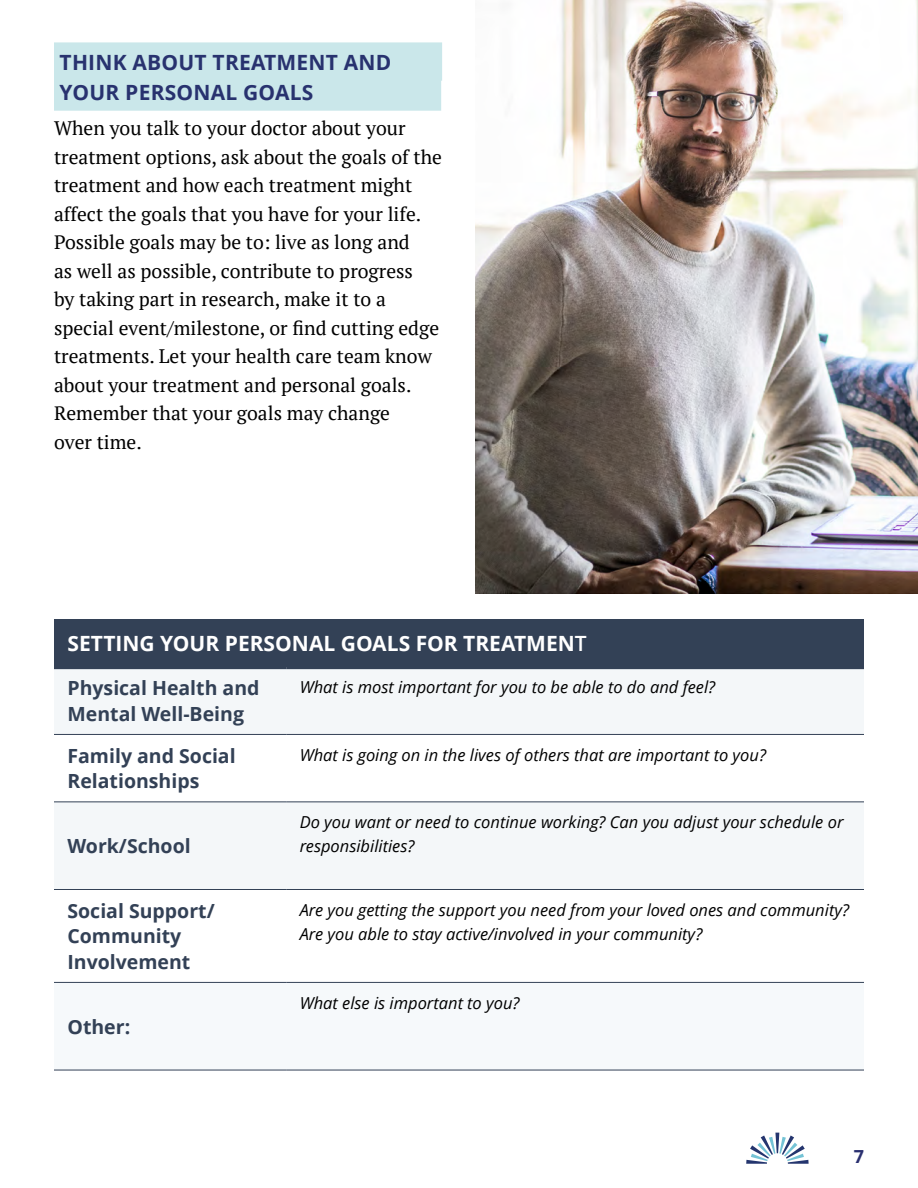
<style>
.page{position:relative;width:918px;height:1188px;background:#fff}
.page>*{position:absolute;margin:0;border:0;box-sizing:border-box;transform-origin:0 0}
.t1{font:700 21px/30px "Open Sans";letter-spacing:.01em;color:#28326f}
.t2{font:700 21px "Open Sans";color:#fff}
.t3{font:19.5px/28.5px "PT Serif";color:#000}
.t4{font:700 19.5px/25.5px "Open Sans";color:#334156}
.t5{font:700 18px "Open Sans";color:#2a3070}
.t6{font:italic 16.5px/24px "Open Sans";color:#000}
.s1{font-weight:600}
</style>
<div class="page">
<svg style="left:746px;top:1133px;width:63px;height:31px"></svg>
<img style="left:476px;top:0;width:442px;height:594px">
<div style="left:54px;top:620px;width:810px;height:47px;background:#334156"></div>
<svg style="left:54px;top:669px;width:810px;height:220px;fill:#f4f7f9"></svg>
<svg style="left:54px;top:981px;width:810px;height:1px"></svg>
<svg style="left:54px;top:1069px;width:810px;height:1px"></svg>
<hr style="left:54px;top:734px;width:232px;height:1px;background:#334156">
<hr style="left:286px;top:734px;width:578px;height:1px;background:#334156">
<hr style="left:54px;top:802px;width:232px;height:1px;background:#334156">
<hr style="left:286px;top:802px;width:578px;height:1px;background:#334156">
<hr style="left:54px;top:889px;width:232px;height:1px;background:#334156">
<hr style="left:286px;top:889px;width:578px;height:1px;background:#334156">
<hr style="left:54px;top:982px;width:232px;height:1px;background:#334156">
<hr style="left:286px;top:982px;width:578px;height:1px;background:#334156">
<hr style="left:54px;top:1070px;width:232px;height:1px;background:#334156">
<hr style="left:286px;top:1070px;width:578px;height:1px;background:#334156">
<hr style="left:54px;top:665px;width:232px;height:4px;background:#334156">
<hr style="left:286px;top:665px;width:578px;height:4px;background:#334156">
<hr style="left:54px;top:619px;width:232px;height:1px;background:#334156">
<hr style="left:286px;top:619px;width:578px;height:1px;background:#334156">
<div style="left:54px;top:42px;width:388px;height:39px;background:#cae7ea"></div>
<div style="left:54px;top:72px;width:387px;height:39px;background:#cae7ea"></div>
<p class="t1" style="left:60px;top:47px;width:333px">THINK ABOUT TREATMENT AND<br>YOUR PERSONAL GOALS</p>
<p class="t3" style="left:54px;top:114px;width:390px">When you talk to your doctor about your treatment options, ask about the goals of the treatment and how each treatment might affect the goals that you have for your life.<br>Possible goals may be to: live as long and<br>as well as possible, contribute to progress<br>by taking part in research, make it to a special event/milestone, or find cutting edge treatments. Let your health care team know about your treatment and personal goals.<br>Remember that your goals may change<br>over time.</p>
<p class="t2" style="left:68px;top:629px;width:521px">SETTING YOUR PERSONAL GOALS FOR TREATMEN<span class="s1">T</span></p>
<p class="t4" style="left:68px;top:675px;width:194px">Physical Health and<br>Mental Well-Being</p>
<p class="t6" style="left:300px;top:675px;width:417px">What is most important for you to be able to do and feel?</p>
<p class="t4" style="left:68px;top:743px;width:170px">Family and Social<br>Relationships</p>
<p class="t6" style="left:300px;top:742px;width:468px">What is going on in the lives of others that are important to you?</p>
<p class="t4" style="left:68px;top:833px;width:125px">Work/School</p>
<p class="t6" style="left:300px;top:810px;width:545px">Do you want or need to continue working? Can you adjust your schedule or responsibilities?</p>
<p class="t4" style="left:68px;top:898px;width:149px">Social Support/<br>Community<br>Involvement</p>
<p class="t6" style="left:300px;top:897px;width:551px">Are you getting the support you need from your loved ones and community?<br>Are you able to stay active/involved in your community?</p>
<p class="t4" style="left:68px;top:1013px;width:64px">Other:</p>
<p class="t6" style="left:300px;top:990px;width:221px">What else is important to you?</p>
<p class="t5" style="left:854px;top:1144px;width:12px">7</p>
</div>
